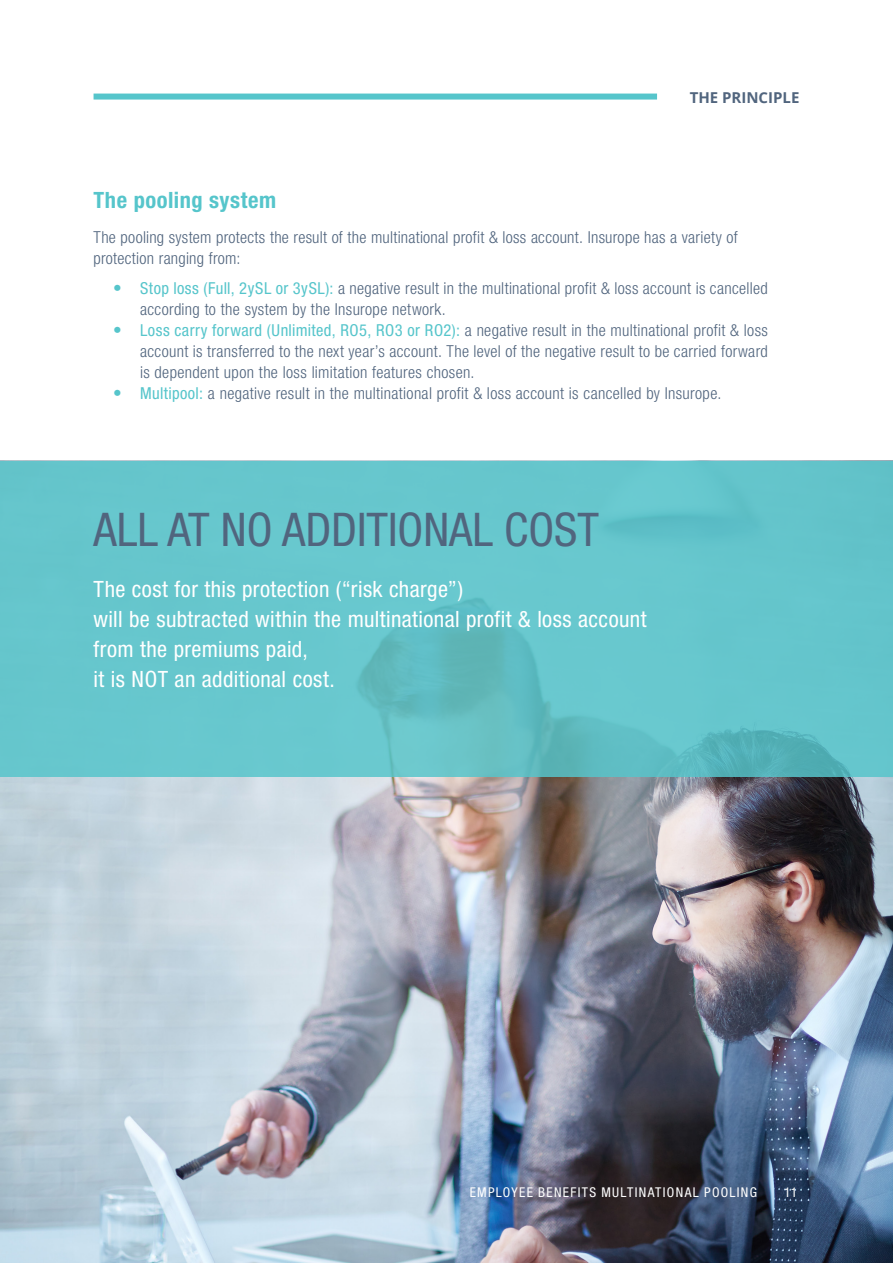
<style>
.page{position:relative;width:893px;height:1263px;background:#fff}
.page>*{position:absolute;margin:0;border:0;box-sizing:border-box;transform-origin:0 0}
.Page_Header_-_Blue{font:condensed 46.5px "Helvetica Neue LT Pro";color:#51657e}
.t1{font:condensed 22.5px "Helvetica Neue LT Pro";letter-spacing:.02em;color:#fff}
.t2{font:700 condensed 22.5px "Helvetica Neue LT Pro";letter-spacing:.025em;color:#56c5cb}
.t3{font:300 condensed 16.5px/21px "Helvetica Neue LT Pro";letter-spacing:.02em;color:#51657e}
.Page_Section_Title_-_Black{font:700 15px "Open Sans";color:#51657e}
.t4{font:condensed 13.5px "Helvetica Neue LT Pro";letter-spacing:.095em;color:#fff}
.s1{font-size:17.25px;color:#56c5cb}
.s2{font-weight:400;color:#56c5cb}
</style>
<div class="page">
<img style="left:0;top:776px;width:893px;height:487px">
<svg style="left:0;top:461px;width:893px;height:315px;background:#65c4ca"></svg>
<div style="left:94px;top:94px;width:563px;height:6px;background:#56c5cb"></div>
<p class="Page_Section_Title_-_Black" style="left:690px;top:87px;width:111px">THE PRINCIPLE</p>
<p class="t2" style="left:94px;top:187px;width:184px">The pooling system</p>
<p class="t3" style="left:94px;top:226px;width:646px">The pooling system protects the result of the multinational profit &amp; loss account. Insurope has a variety of protection ranging from:</p>
<p class="t3" style="left:140px;top:277px;width:629px;text-indent:-27px"><span class="s1">•</span> <span class="s2">Stop loss (Full, 2ySL or 3ySL):</span> a negative result in the multinational profit &amp; loss account is cancelled according to the system by the Insurope network.</p>
<p class="t3" style="left:140px;top:319px;width:629px;text-align:justify;text-indent:-27px"><span class="s1">•</span> <span class="s2">Loss carry forward (Unlimited, RO5, RO3 or RO2):</span> a negative result in the multinational profit &amp; loss account is transferred to the next year’s account. The level of the negative result to be carried forward is dependent upon the loss limitation features chosen.</p>
<p class="t3" style="left:113px;top:382px;width:610px"><span class="s1">•</span> <span class="s2">Multipool:</span> a negative result in the multinational profit &amp; loss account is cancelled by Insurope.</p>
<p class="Page_Header_-_Blue" style="left:94px;top:502px;width:507px">ALL AT NO ADDITIONAL COST</p>
<p class="t1" style="left:94px;top:576px;width:371px">The cost for this protection (“risk charge”)</p>
<p class="t1" style="left:94px;top:606px;width:554px">will be subtracted within the multinational profit &amp; loss account</p>
<p class="t1" style="left:94px;top:636px;width:216px">from the premiums paid,</p>
<p class="t1" style="left:94px;top:666px;width:243px">it is NOT an additional cost.</p>
<p class="t4" style="left:470px;top:1184px;width:289px">EMPLOYEE BENEFITS MULTINATIONAL POOLING</p>
<p class="t4" style="left:784px;top:1184px;width:15px">11</p>
</div>
